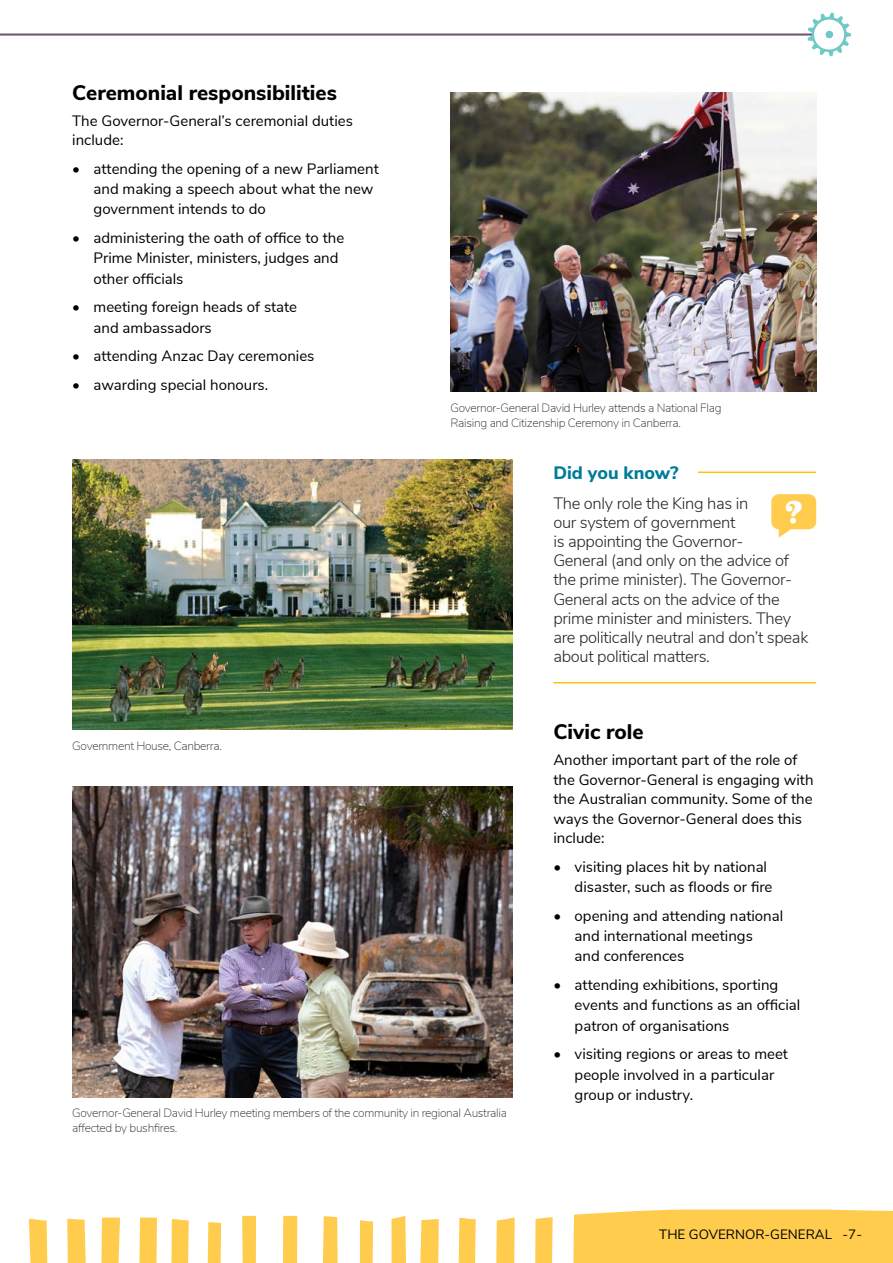
<style>
.page{position:relative;width:893px;height:1263px;background:#fff}
.page>*{position:absolute;margin:0;border:0;box-sizing:border-box;transform-origin:0 0}
.Heading_1{font:800 21px "Nunito Sans";color:#000}
.Did_you_know_heading{font:800 18px "Nunito Sans";color:#007b98}
.Did_you_know_text{font:300 16.5px/19.2px "Nunito Sans";letter-spacing:-.02em;color:#292829}
.t1{font:15px/20.2px "Nunito Sans";color:#000}
.Page_number_right{font:13.5px "Nunito Sans";color:#000}
.Captions{font:200 12px/15px "Nunito Sans";letter-spacing:-.025em;color:#292829}
</style>
<div class="page">
<hr style="left:0;top:33px;width:814px;height:3px;background:#705b75">
<svg style="left:808px;top:13px;width:43px;height:43px"></svg>
<svg style="left:28px;top:1209px;width:865px;height:54px"></svg>
<hr style="left:698px;top:472px;width:118px;height:1px;background:#ffc20e">
<hr style="left:553px;top:682px;width:263px;height:1px;background:#ffc20e">
<svg style="left:771px;top:494px;width:45px;height:44px"></svg>
<img style="left:451px;top:92px;width:365px;height:300px">
<img style="left:72px;top:786px;width:440px;height:311px">
<img style="left:72px;top:459px;width:440px;height:271px">
<p class="Heading_1" style="left:72px;top:77px;width:266px">Ceremonial responsibilities</p>
<p class="t1" style="left:72px;top:110px;width:282px;line-height:19.5px">The Governor-General’s ceremonial duties include:</p>
<p class="t1" style="left:94px;top:158px;width:287px;text-indent:-21px">• attending the opening of a new Parliament and making a speech about what the new government intends to do</p>
<p class="t1" style="left:94px;top:227px;width:252px;text-indent:-21px">• administering the oath of office to the<br>Prime Minister, ministers, judges and other officials</p>
<p class="t1" style="left:94px;top:296px;width:205px;text-indent:-21px">• meeting foreign heads of state and ambassadors</p>
<p class="t1" style="left:72px;top:345px;width:244px">• attending Anzac Day ceremonies</p>
<p class="t1" style="left:72px;top:374px;width:197px">• awarding special honours.</p>
<p class="Captions" style="left:72px;top:737px;width:151px">Government House, Canberra.</p>
<p class="Captions" style="left:450px;top:400px;width:273px">Governor-General David Hurley attends a National Flag<br>Raising and Citizenship Ceremony in Canberra.</p>
<p class="Did_you_know_heading" style="left:553px;top:459px;width:127px">Did you know?</p>
<p class="Did_you_know_text" style="left:553px;top:492px;width:256px">The only role the King has in<br>our system of government<br>is appointing the Governor-<br>General (and only on the advice of the prime minister). The Governor-<br>General acts on the advice of the prime minister and ministers. They are politically neutral and don’t speak about political matters.</p>
<p class="Heading_1" style="left:553px;top:716px;width:92px">Civic role</p>
<p class="t1" style="left:553px;top:749px;width:262px;line-height:19.5px">Another important part of the role of the Governor-General is engaging with the Australian community. Some of the ways the Governor-General does this include:</p>
<p class="t1" style="left:575px;top:856px;width:199px;text-indent:-21px">• visiting places hit by national disaster, such as floods or fire</p>
<p class="t1" style="left:575px;top:905px;width:210px;text-indent:-21px">• opening and attending national and international meetings<br>and conferences</p>
<p class="t1" style="left:575px;top:974px;width:227px;text-indent:-21px">• attending exhibitions, sporting events and functions as an official patron of organisations</p>
<p class="t1" style="left:575px;top:1043px;width:215px;text-indent:-21px">• visiting regions or areas to meet people involved in a particular group or industry.</p>
<p class="Captions" style="left:72px;top:1105px;width:436px">Governor-General David Hurley meeting members of the community in regional Australia affected by bushfires.</p>
<p class="Page_number_right" style="left:659px;top:1224px;width:204px">THE GOVERNOR-GENERAL -7-</p>
</div>
